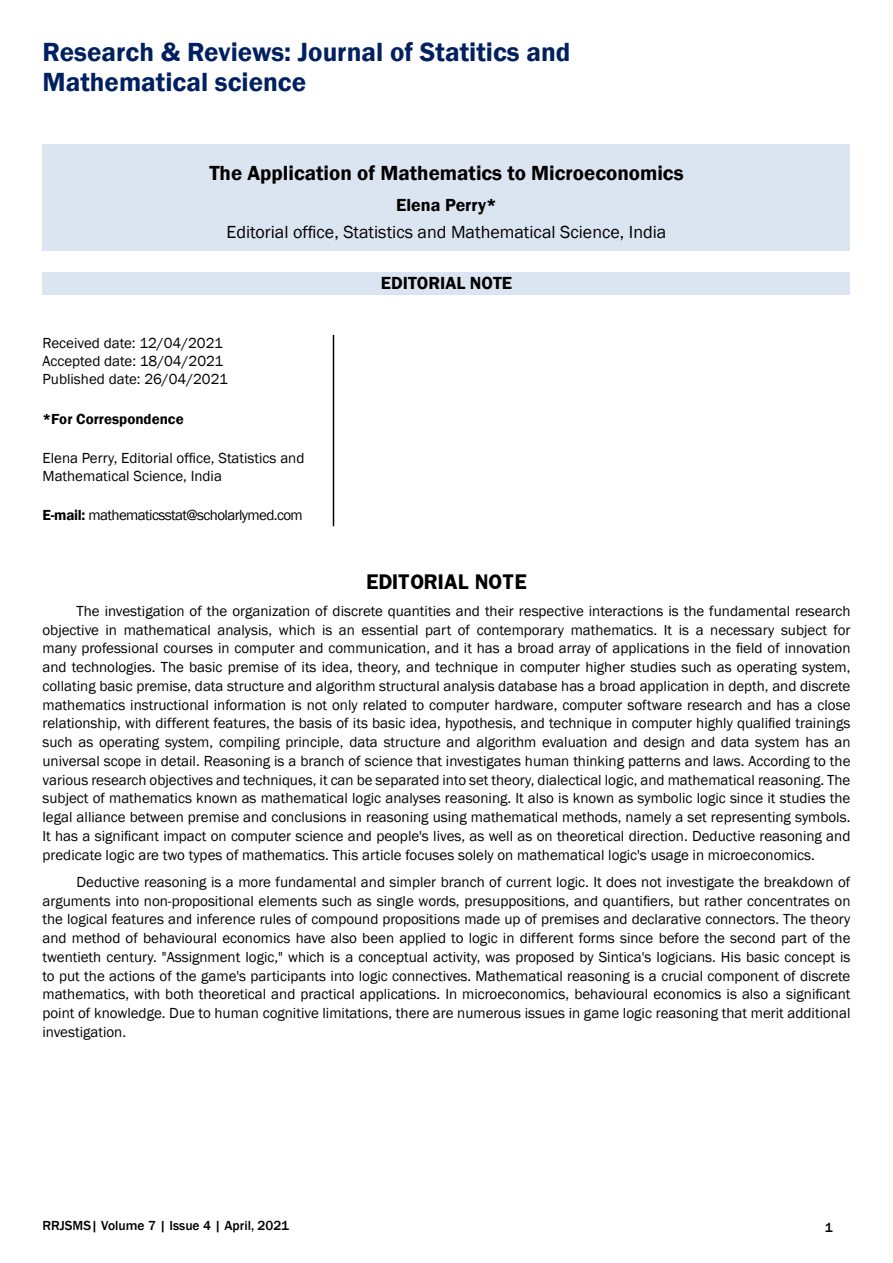
<style>
.page{position:relative;width:893px;height:1263px;background:#fff}
.page>*{position:absolute;margin:0;border:0;box-sizing:border-box;transform-origin:0 0}
.t1{font:600 27px/29.4px "Franklin Gothic";color:#002060}
.t2{font:600 21px "Franklin Gothic";color:#000}
.t3{font:18px "Franklin Gothic";color:#000}
.t4{font:600 18px "Franklin Gothic";color:#000}
.t5{font:700 18px "Franklin";color:#000}
.t6{font:15px/18.8px "Franklin Gothic";color:#000}
.t7{font:15px "Franklin Gothic";letter-spacing:-.04em;color:#000}
.t8{font:600 15px "Franklin Gothic";color:#000}
.t9{font:500 13.5px "Franklin Gothic";color:#000}
.s1{font-weight:600}
</style>
<div class="page">
<div style="left:43px;top:144px;width:807px;height:107px;background:#dbe5f1"></div>
<div style="left:43px;top:272px;width:807px;height:23px;background:#dbe5f1"></div>
<hr style="left:333px;top:335px;width:1px;height:191px;background:#000">
<h1 class="t1" style="left:43px;top:38px;width:529px">Research &amp; Reviews: Journal of Statitics and<br>Mathematical science</h1>
<h2 class="t2" style="left:209px;top:160px;width:476px">The Application of Mathematics to Microeconomics</h2>
<p class="t4" style="left:396px;top:194px;width:102px">Elena Perry*</p>
<p class="t3" style="left:227px;top:221px;width:441px">Editorial office, Statistics and Mathematical Science, India</p>
<p class="t4" style="left:381px;top:272px;width:133px">EDITORIAL NOTE</p>
<p class="t6" style="left:43px;top:335px;width:187px;line-height:18px">Received date: 12/04/2021<br>Accepted date: 18/04/2021<br>Published date: 26/04/2021</p>
<p class="t8" style="left:43px;top:409px;width:143px">*For Correspondence</p>
<p class="t6" style="left:43px;top:449px;width:263px;line-height:18px">Elena Perry, Editorial office, Statistics and<br>Mathematical Science, India</p>
<p class="t7" style="left:43px;top:506px;width:262px"><span class="s1">E-mail:</span> mathematicsstat@scholarlymed.com</p>
<p class="t5" style="left:366px;top:569px;width:162px">EDITORIAL NOTE</p>
<p class="t6" style="left:43px;top:602px;width:809px;text-align:justify;text-indent:34px">The investigation of the organization of discrete quantities and their respective interactions is the fundamental research objective in mathematical analysis, which is an essential part of contemporary mathematics. It is a necessary subject for many professional courses in computer and communication, and it has a broad array of applications in the field of innovation and technologies. The basic premise of its idea, theory, and technique in computer higher studies such as operating system, collating basic premise, data structure and algorithm structural analysis database has a broad application in depth, and discrete mathematics instructional information is not only related to computer hardware, computer software research and has a close relationship, with different features, the basis of its basic idea, hypothesis, and technique in computer highly qualified trainings such as operating system, compiling principle, data structure and algorithm evaluation and design and data system has an universal scope in detail. Reasoning is a branch of science that investigates human thinking patterns and laws. According to the various research objectives and techniques, it can be separated into set theory, dialectical logic, and mathematical reasoning. The subject of mathematics known as mathematical logic analyses reasoning. It also is known as symbolic logic since it studies the legal alliance between premise and conclusions in reasoning using mathematical methods, namely a set representing symbols.<br>It has a significant impact on computer science and people's lives, as well as on theoretical direction. Deductive reasoning and predicate logic are two types of mathematics. This article focuses solely on mathematical logic's usage in microeconomics.</p>
<p class="t6" style="left:43px;top:873px;width:809px;text-align:justify;text-indent:34px">Deductive reasoning is a more fundamental and simpler branch of current logic. It does not investigate the breakdown of arguments into non-propositional elements such as single words, presuppositions, and quantifiers, but rather concentrates on the logical features and inference rules of compound propositions made up of premises and declarative connectors. The theory and method of behavioural economics have also been applied to logic in different forms since before the second part of the twentieth century. "Assignment logic," which is a conceptual activity, was proposed by Sintica's logicians. His basic concept is to put the actions of the game's participants into logic connectives. Mathematical reasoning is a crucial component of discrete mathematics, with both theoretical and practical applications. In microeconomics, behavioural economics is also a significant point of knowledge. Due to human cognitive limitations, there are numerous issues in game logic reasoning that merit additional investigation.</p>
<p class="t9" style="left:43px;top:1217px;width:248px">RRJSMS| Volume 7 | Issue 4 | April, 2021</p>
<p class="t9" style="left:825px;top:1219px;width:9px">1</p>
</div>
